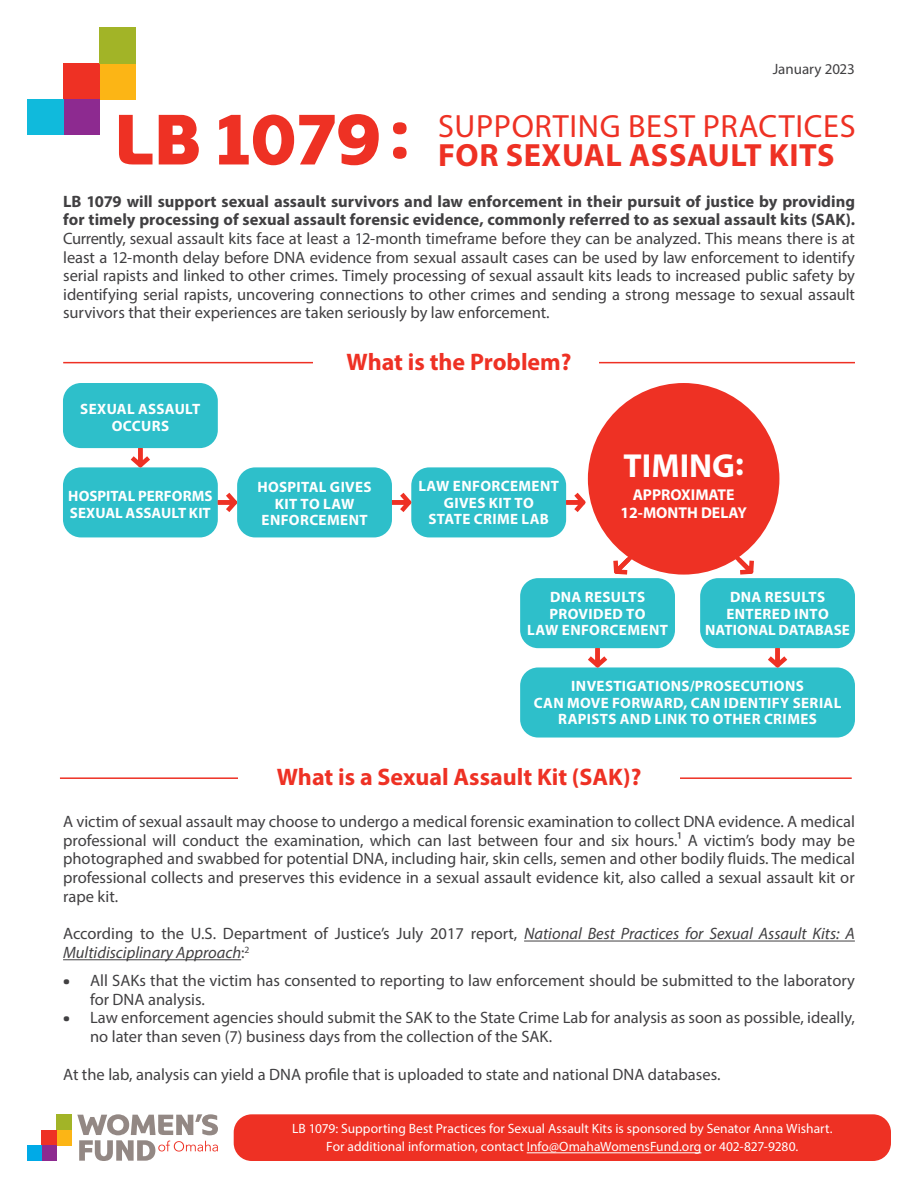
<style>
.page{position:relative;width:918px;height:1188px;background:#fff}
.page>*{position:absolute;margin:0;border:0;box-sizing:border-box;transform-origin:0 0}
.t1{font:900 72px "Kyrial Display Pro";color:#ee3124}
.t2{font:700 33.45px "Myriad Pro";color:#fff}
.t3{font:32.25px "Myriad Pro";letter-spacing:.02em;color:#ee3124}
.t4{font:700 32.25px "Myriad Pro";letter-spacing:.02em;color:#ee3124}
.t5{font:700 24px "Myriad Pro";color:#ee3124}
.t6{font:16.5px/18.8px "Myriad Pro";color:#414042;text-align:justify}
.t7{font:700 16.5px/18.6px "Myriad Pro";color:#414042}
.t8{font:italic 16.5px/18.8px "Myriad Pro";color:#414042}
.t9{font:700 15.75px/18.9px "Myriad Pro";color:#fff;text-align:center}
.t10{font:700 15px/16.5px "Myriad Pro";letter-spacing:.02em;color:#fff;text-align:center}
.t11{font:700 15px/16.5px "Myriad Pro";color:#fff}
.t12{font:15px "Myriad Pro";color:#414042}
.t13{font:13.5px/18px "Myriad Pro";letter-spacing:.005em;color:#fff;text-align:center}
.s1{font-style:normal}
.s2{font-family:"Kyrial Display Pro";font-weight:900}
</style>
<div class="page">
<div style="left:57px;top:1130px;width:15px;height:15px;background:#fcb515"></div>
<div style="left:41px;top:1130px;width:16px;height:15px;background:#ee3124"></div>
<div style="left:41px;top:1145px;width:16px;height:16px;background:#8d2a90"></div>
<div style="left:27px;top:1145px;width:14px;height:16px;background:#00aae7"></div>
<div style="left:57px;top:1115px;width:15px;height:15px;background:#a2b427"></div>
<svg style="left:77px;top:1114px;width:141px;height:47px"></svg>
<div style="left:234px;top:1114px;width:657px;height:47px;background:#ee3124;border-radius:18px"></div>
<div style="left:99px;top:63px;width:36px;height:36px;background:#fcb515"></div>
<div style="left:63px;top:63px;width:36px;height:36px;background:#ee3124"></div>
<div style="left:63px;top:99px;width:36px;height:36px;background:#8d2a90"></div>
<div style="left:27px;top:99px;width:36px;height:36px;background:#10badc"></div>
<div style="left:99px;top:27px;width:36px;height:36px;background:#a2b427"></div>
<hr style="left:527px;top:1152px;width:174px;height:1px;background:#fff">
<svg style="left:393px;top:122px;width:14px;height:37px"></svg>
<hr style="left:63px;top:362px;width:792px;height:1px;background:#ee3124">
<div style="left:313px;top:348px;width:285px;height:34px;background:#fff"></div>
<div style="left:63px;top:383px;width:155px;height:65px;background:#2ebfca;border-radius:18px"></div>
<div style="left:63px;top:467px;width:155px;height:70px;background:#2ebfca;border-radius:18px"></div>
<div style="left:237px;top:467px;width:155px;height:70px;background:#2ebfca;border-radius:18px"></div>
<div style="left:411px;top:467px;width:155px;height:70px;background:#2ebfca;border-radius:18px"></div>
<div style="left:588px;top:383px;width:191px;height:192px;background:#ee3124;border-radius:50%"></div>
<svg style="left:126px;top:448px;width:29px;height:20px"></svg>
<svg style="left:392px;top:488px;width:20px;height:29px"></svg>
<svg style="left:217px;top:488px;width:21px;height:29px"></svg>
<div style="left:520px;top:578px;width:155px;height:70px;background:#2ebfca;border-radius:18px"></div>
<div style="left:700px;top:578px;width:155px;height:70px;background:#2ebfca;border-radius:18px"></div>
<div style="left:520px;top:667px;width:335px;height:71px;background:#2ebfca;border-radius:18px"></div>
<hr style="left:60px;top:777px;width:792px;height:2px;background:#ee3124">
<div style="left:238px;top:764px;width:442px;height:27px;background:#fff"></div>
<hr style="left:524px;top:941px;width:331px;height:1px;background:#414042">
<hr style="left:63px;top:959px;width:178px;height:1px;background:#414042">
<svg style="left:583px;top:648px;width:29px;height:20px"></svg>
<svg style="left:763px;top:648px;width:29px;height:20px"></svg>
<svg style="left:566px;top:488px;width:27px;height:29px"></svg>
<svg style="left:724px;top:545px;width:37px;height:34px"></svg>
<svg style="left:606px;top:545px;width:37px;height:34px"></svg>
<h1 class="t1" style="left:114px;top:83px;width:269px">LB 1079</h1>
<p class="t12" style="left:773px;top:60px;width:84px">January 2023</p>
<h3 class="t3" style="left:438px;top:106px;width:419px">SUPPORTING BEST PRACTICES</h3>
<h3 class="t4" style="left:438px;top:134px;width:398px">FOR SEXUAL ASSAULT KITS</h3>
<p class="t7" style="left:63px;top:191px;width:793px">LB 1079 will support sexual assault survivors and law enforcement in their pursuit of justice by providing for timely processing of sexual assault forensic evidence, commonly referred to as sexual assault kits (SAK).</p>
<p class="t6" style="left:63px;top:229px;width:793px">Currently, sexual assault kits face at least a 12-month timeframe before they can be analyzed. This means there is at least a 12-month delay before DNA evidence from sexual assault cases can be used by law enforcement to identify serial rapists and linked to other crimes. Timely processing of sexual assault kits leads to increased public safety by identifying serial rapists, uncovering connections to other crimes and sending a strong message to sexual assault survivors that their experiences are taken seriously by law enforcement.</p>
<p class="t10" style="left:80px;top:400px;width:122px">SEXUAL ASSAULT<br>OCCURS</p>
<h3 class="t5" style="left:347px;top:347px;width:226px">What is the Problem?</h3>
<p class="t11" style="left:68px;top:487px;width:146px">HOSPITAL PERFORMS<br>SEXUAL ASSAULT KIT</p>
<p class="t10" style="left:257px;top:478px;width:116px">HOSPITAL GIVES<br>KIT TO LAW<br>ENFORCEMENT</p>
<p class="t10" style="left:418px;top:478px;width:142px">LAW ENFORCEMENT<br>GIVES KIT TO<br>STATE CRIME LAB</p>
<h2 class="t2" style="left:624px;top:444px;width:122px">TIMING:</h2>
<p class="t9" style="left:621px;top:484px;width:128px">APPROXIMATE<br>12-MONTH DELAY</p>
<p class="t10" style="left:527px;top:588px;width:142px">DNA RESULTS<br>PROVIDED TO<br>LAW ENFORCEMENT</p>
<p class="t10" style="left:705px;top:588px;width:146px">DNA RESULTS<br>ENTERED INTO<br>NATIONAL DATABASE</p>
<p class="t10" style="left:534px;top:677px;width:309px">INVESTIGATIONS/PROSECUTIONS<br>CAN MOVE FORWARD, CAN IDENTIFY SERIAL<br>RAPISTS AND LINK TO OTHER CRIMES</p>
<h3 class="t5" style="left:277px;top:761px;width:366px">What is a Sexual Assault Kit (SAK)?</h3>
<p class="t6" style="left:63px;top:812px;width:793px">A victim of sexual assault may choose to undergo a medical forensic examination to collect DNA evidence. A medical professional will conduct the examination, which can last between four and six hours.1 A victim’s body may be photographed and swabbed for potential DNA, including hair, skin cells, semen and other bodily fluids. The medical professional collects and preserves this evidence in a sexual assault evidence kit, also called a sexual assault kit or rape kit.</p>
<p class="t8" style="left:63px;top:924px;width:793px"><span class="s1">According to the U.S. Department of Justice’s July 2017 report,</span> National Best Practices for Sexual Assault Kits: A<br>Multidisciplinary Approach<span class="s1">:</span><sup>2</sup></p>
<p class="t6" style="left:90px;top:971px;width:766px;text-indent:-27px"><span class="s2">•</span> All SAKs that the victim has consented to reporting to law enforcement should be submitted to the laboratory for DNA analysis.</p>
<p class="t6" style="left:90px;top:1008px;width:766px;text-indent:-27px"><span class="s2">•</span> Law enforcement agencies should submit the SAK to the State Crime Lab for analysis as soon as possible, ideally, no later than seven (7) business days from the collection of the SAK.</p>
<p class="t6" style="left:63px;top:1064px;width:659px">At the lab, analysis can yield a DNA profile that is uploaded to state and national DNA databases.</p>
<p class="t13" style="left:292px;top:1120px;width:542px">LB 1079: Supporting Best Practices for Sexual Assault Kits is sponsored by Senator Anna Wishart.<br>For additional information, contact Info@OmahaWomensFund.org or 402-827-9280.</p>
</div>
